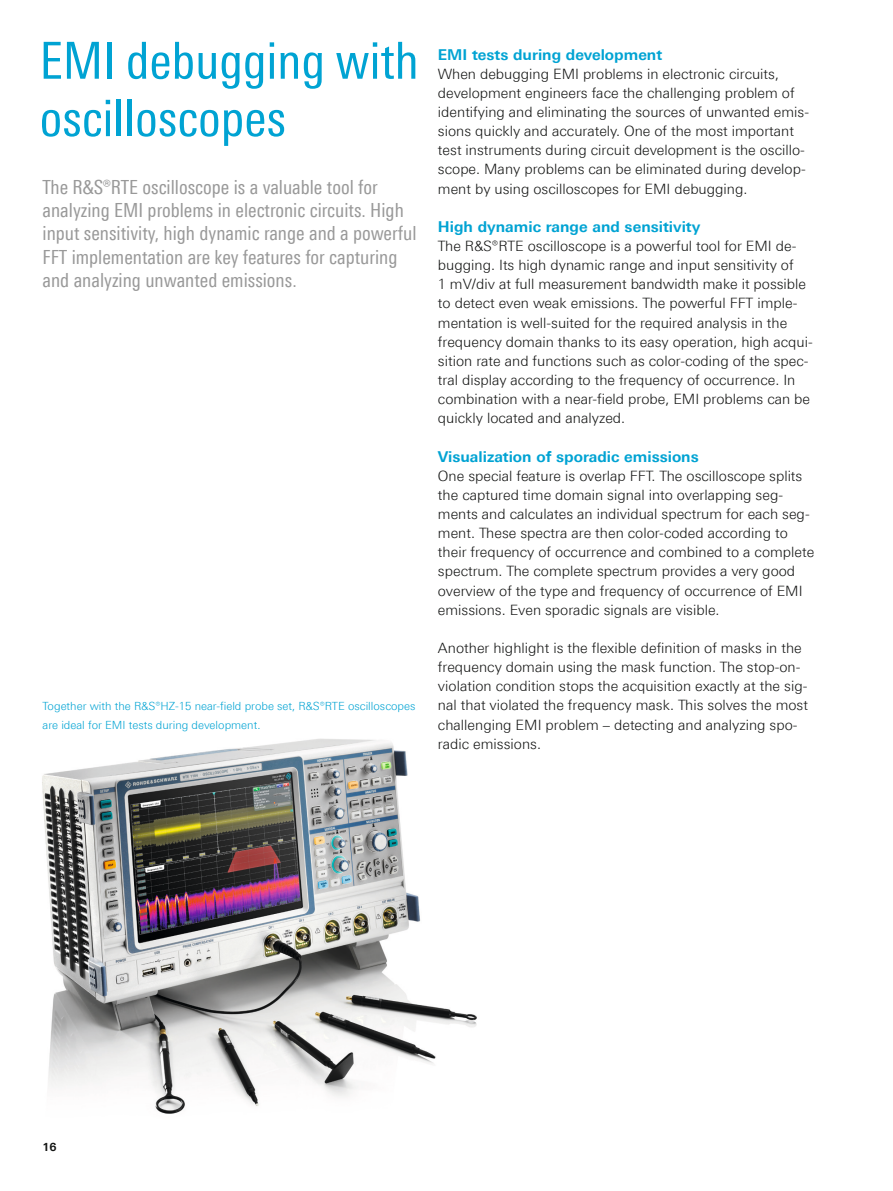
<style>
.page{position:relative;width:893px;height:1191px;background:#fff}
.page>*{position:absolute;margin:0;border:0;box-sizing:border-box;transform-origin:0 0}
.t1{font:51px/57.4px "Linotype Univers 420 Cn";color:#00a3d3}
.t2{font:19.5px/23.4px "Linotype Univers 420 Cn";color:#999}
.t3{font:700 15px "Linotype Univers 630";color:#00a3d3}
.t4{font:300 14.25px/19.2px "Linotype Univers 330";color:#131413}
.t5{font:300 11.25px/19.2px "Linotype Univers 330";color:#00a3d3}
.t6{font:700 11.25px "Linotype Univers 630";color:#131413}
</style>
<div class="page">
<img style="left:42px;top:738px;width:435px;height:376px">
<h1 class="t1" style="left:40px;top:32px;width:381px">EMI debugging with oscilloscopes</h1>
<p class="t3" style="left:438px;top:45px;width:226px">EMI tests during development</p>
<p class="t4" style="left:438px;top:64px;width:373px">When debugging EMI problems in electronic circuits, development engineers face the challenging problem of identifying and eliminating the sources of unwanted emis&shy;sions quickly and accurately. One of the most important test instruments during circuit development is the oscillo&shy;scope. Many problems can be eliminated during develop&shy;ment by using oscilloscopes for EMI debugging.</p>
<p class="t3" style="left:438px;top:217px;width:264px">High dynamic range and sensitivity</p>
<p class="t4" style="left:438px;top:236px;width:376px">The R&amp;S®RTE oscilloscope is a powerful tool for EMI de&shy;bugging. Its high dynamic range and input sensitivity of<br>1 mV/div at full measurement bandwidth make it possible to detect even weak emissions. The powerful FFT imple&shy;mentation is well-suited for the required analysis in the frequency domain thanks to its easy operation, high acqui&shy;sition rate and functions such as color-coding of the spec&shy;tral display according to the frequency of occurrence. In combination with a near-field probe, EMI problems can be quickly located and analyzed.</p>
<p class="t3" style="left:438px;top:447px;width:262px">Visualization of sporadic emissions</p>
<p class="t4" style="left:438px;top:466px;width:378px">One special feature is overlap FFT. The oscilloscope splits the captured time domain signal into overlapping seg&shy;ments and calculates an individual spectrum for each seg&shy;ment. These spectra are then color-coded according to their frequency of occurrence and combined to a complete spectrum. The complete spectrum provides a very good overview of the type and frequency of occurrence of EMI emissions. Even sporadic signals are visible.</p>
<p class="t4" style="left:438px;top:638px;width:372px">Another highlight is the flexible definition of masks in the frequency domain using the mask function. The stop-on&shy;violation condition stops the acquisition exactly at the sig&shy;nal that violated the frequency mask. This solves the most challenging EMI problem – detecting and analyzing spo&shy;radic emissions.</p>
<p class="t2" style="left:43px;top:175px;width:375px">The R&amp;S®RTE oscilloscope is a valuable tool for analyzing EMI problems in electronic circuits. High input sensitivity, high dynamic range and a powerful FFT implementation are key features for capturing and analyzing unwanted emissions.</p>
<p class="t5" style="left:43px;top:696px;width:374px">Together with the R&amp;S®HZ-15 near-field probe set, R&amp;S®RTE oscilloscopes are ideal for EMI tests during development.</p>
<p class="t6" style="left:43px;top:1139px;width:16px">16</p>
</div>
